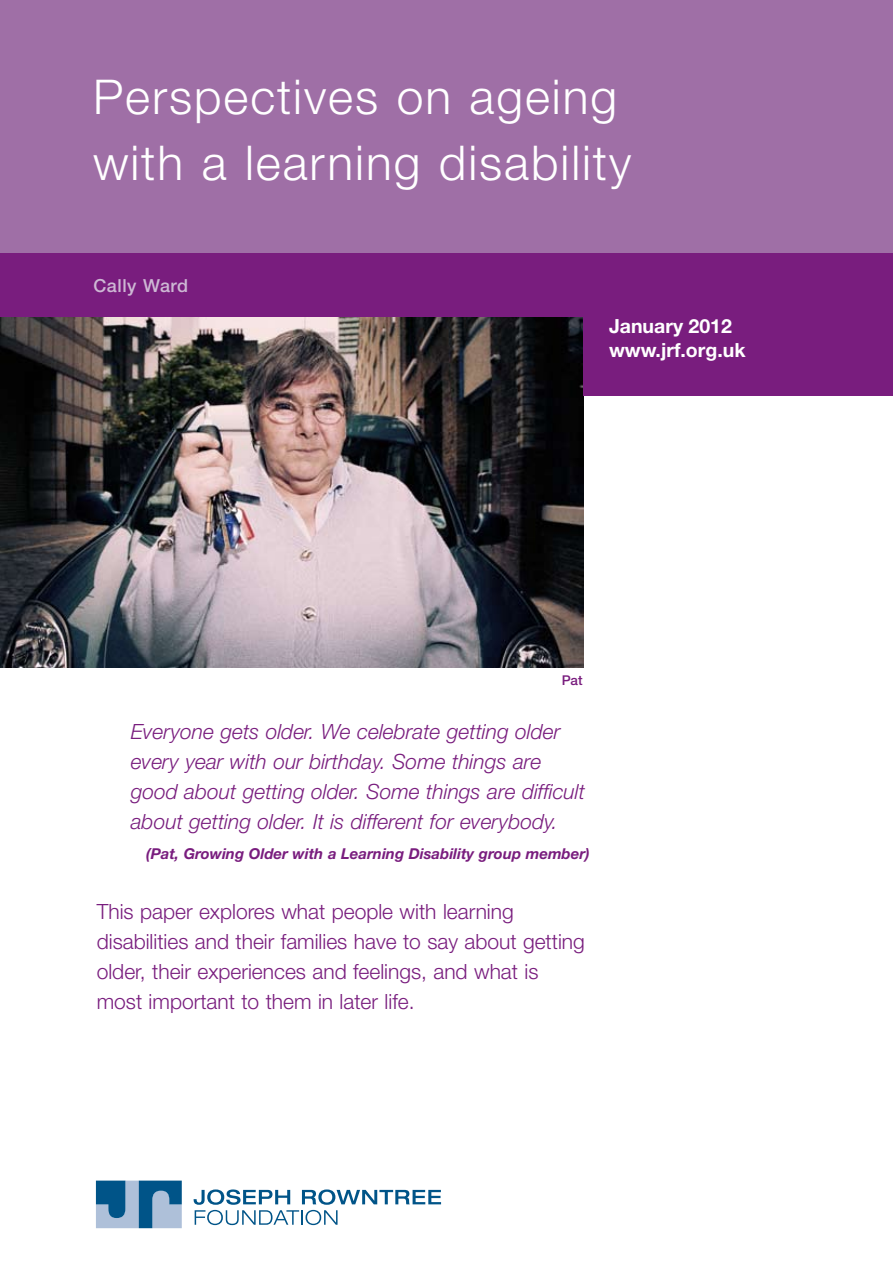
<style>
.page{position:relative;width:893px;height:1263px;background:#fff}
.page>*{position:absolute;margin:0;border:0;box-sizing:border-box;transform-origin:0 0}
.t1{font:300 48px/66px "Helvetica Neue";letter-spacing:.04em;color:#fff}
.t2{font:italic 300 21px/30px "Helvetica Neue";color:#791d7e}
.t3{font:300 21px/30px "Helvetica Neue";color:#791d7e}
.t4{font:700 19.5px/24px "Helvetica Neue";color:#fff}
.t5{font:500 18px "Helvetica Neue";letter-spacing:.03em;color:#cdb8d4}
.t6{font:italic 700 15px "Helvetica Neue";color:#791d7e}
.t7{font:500 13.5px "Helvetica Neue";color:#791d7e}
</style>
<div class="page">
<img style="left:0;top:316px;width:583px;height:351px">
<div style="left:0;top:0;width:893px;height:295px;background:#9f6fa6"></div>
<div style="left:0;top:253px;width:893px;height:63px;background:#791d7e"></div>
<div style="left:583px;top:288px;width:310px;height:108px;background:#791d7e"></div>
<svg style="left:194px;top:1189px;width:247px;height:36px"></svg>
<svg style="left:96px;top:1180px;width:86px;height:48px"></svg>
<h1 class="t1" style="left:93px;top:63px;width:540px">Perspectives on ageing with a learning disability</h1>
<p class="t5" style="left:93px;top:275px;width:96px">Cally Ward</p>
<p class="t4" style="left:609px;top:314px;width:138px">January 2012 www.jrf.org.uk</p>
<p class="t7" style="left:562px;top:672px;width:22px">Pat</p>
<p class="t2" style="left:131px;top:717px;width:456px">Everyone gets older. We celebrate getting older every year with our birthday. Some things are good about getting older. Some things are difficult about getting older. It is different for everybody.</p>
<p class="t6" style="left:146px;top:845px;width:445px">(Pat, Growing Older with a Learning Disability group member)</p>
<p class="t3" style="left:97px;top:896px;width:490px">This paper explores what people with learning disabilities and their families have to say about getting older, their experiences and feelings, and what is most important to them in later life.</p>
</div>
